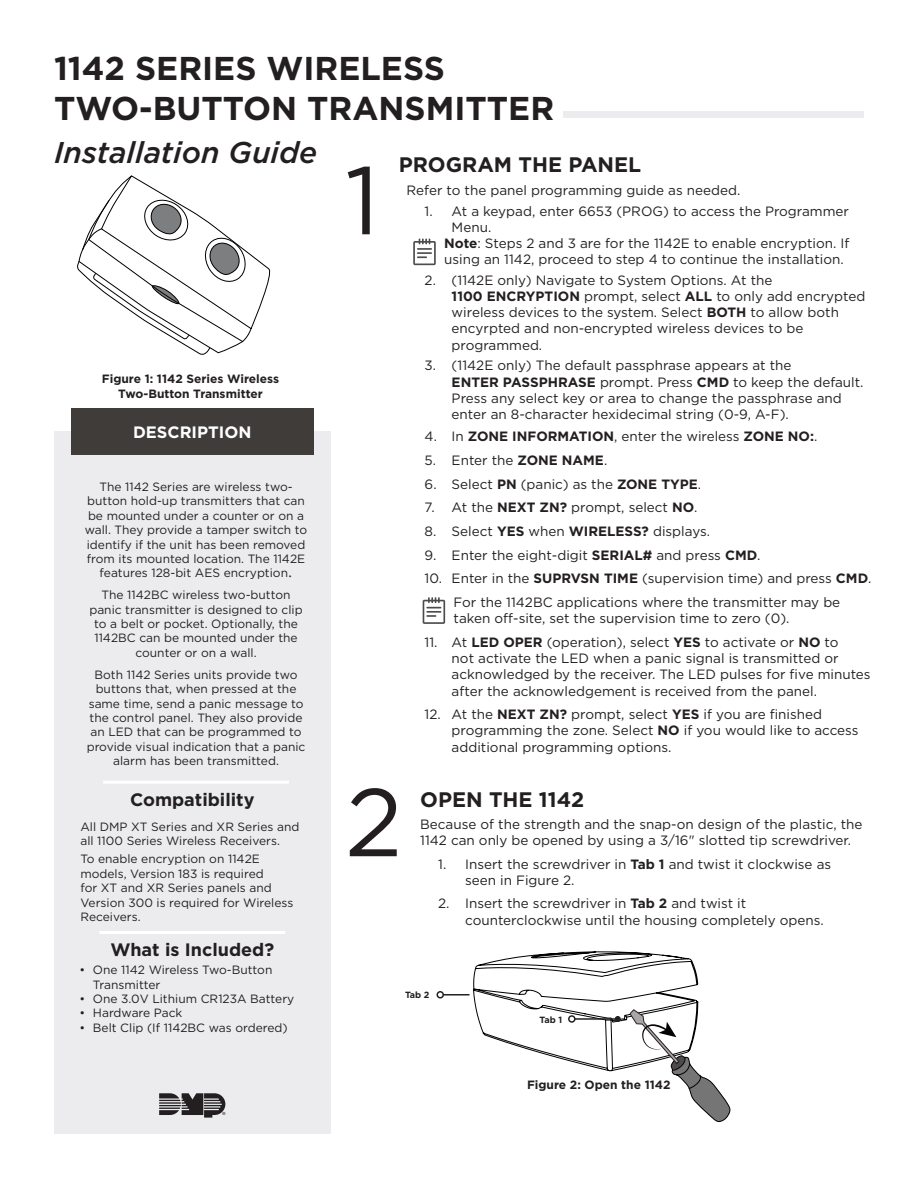
<style>
.page{position:relative;width:918px;height:1188px;background:#fff}
.page>*{position:absolute;margin:0;border:0;box-sizing:border-box;transform-origin:0 0}
.t1{font:96px "Gotham";color:#231f20}
.t2{font:700 33px/39.6px "Gotham";color:#231f20}
.t3{font:italic 500 30px "Gotham";color:#231f20}
.t4{font:700 21px "Gotham";color:#231f20}
.t5{font:700 18px "Gotham";color:#231f20}
.t6{font:700 16.5px "Gotham";color:#fff}
.Body_text{font:13.5px/16.2px "Gotham";color:#231f20}
.Heading_3{font:13.5px/16.2px "Gotham";color:#231f20}
.Body_text-2{font:12px/14.4px "Gotham";color:#231f20;text-align:center}
.t7{font:700 12px/14.4px "Gotham";color:#231f20;text-align:center}
.t8{font:700 9px "Gotham";letter-spacing:-.055em;color:#231f20}
.s1{font-weight:700}
.s2{font-family:"Trebuchet MS"}
</style>
<div class="page">
<div style="left:54px;top:431px;width:276px;height:703px;background:#ececee"></div>
<div style="left:71px;top:408px;width:243px;height:46px;background:#3f3c3a"></div>
<hr style="left:103px;top:781px;width:186px;height:3px;background:#fff">
<hr style="left:99px;top:931px;width:186px;height:3px;background:#fff">
<hr style="left:443px;top:994px;width:27px;height:2px;background:#231f20">
<div style="left:436px;top:991px;width:8px;height:8px;border:2px solid #231f20;border-radius:50%"></div>
<svg style="left:423px;top:597px;width:22px;height:27px"></svg>
<svg style="left:473px;top:951px;width:257px;height:171px"></svg>
<svg style="left:413px;top:239px;width:23px;height:26px"></svg>
<svg style="left:159px;top:1093px;width:66px;height:25px"></svg>
<div style="left:563px;top:111px;width:301px;height:6px;background:#ececee"></div>
<svg style="left:77px;top:175px;width:194px;height:180px"></svg>
<h2 class="t2" style="left:54px;top:49px;width:502px">1142 SERIES WIRELESS<br>TWO-BUTTON TRANSMITTER</h2>
<h3 class="t3" style="left:54px;top:133px;width:265px">Installation Guide</h3>
<p class="t4" style="left:399px;top:151px;width:244px">PROGRAM THE PANEL</p>
<p class="Body_text" style="left:407px;top:182px;width:335px">Refer to the panel programming guide as needed.</p>
<p class="Body_text" style="left:452px;top:202px;width:399px;text-indent:-27px">1. At a keypad, enter 6653 (PROG) to access the Programmer<br>Menu.</p>
<p class="Body_text" style="left:444px;top:235px;width:407px"><span class="s1">Note</span>: Steps 2 and 3 are for the 1142E to enable encryption. If using an 1142, proceed to step 4 to continue the installation.</p>
<p class="Body_text" style="left:452px;top:272px;width:415px;text-indent:-27px">2. (1142E only) Navigate to System Options. At the<br><span class="s1">1100 ENCRYPTION</span> prompt, select <span class="s1">ALL</span> to only add encrypted wireless devices to the system. Select <span class="s1">BOTH</span> to allow both encyrpted and non-encrypted wireless devices to be programmed.</p>
<p class="Body_text" style="left:452px;top:357px;width:413px;text-indent:-27px">3. (1142E only) The default passphrase appears at the<br><span class="s1">ENTER PASSPHRASE</span> prompt. Press <span class="s1">CMD</span> to keep the default.<br>Press any select key or area to change the passphrase and enter an 8‑character hexidecimal string (0‑9, A‑F).</p>
<p class="Body_text" style="left:425px;top:428px;width:394px">4. In <span class="s1">ZONE INFORMATION</span>, enter the wireless <span class="s1">ZONE NO:</span>.</p>
<p class="Body_text" style="left:425px;top:452px;width:184px">5. Enter the <span class="s1">ZONE NAME</span>.</p>
<p class="Body_text" style="left:425px;top:475px;width:278px">6. Select <span class="s1">PN</span> (panic) as the <span class="s1">ZONE TYPE</span>.</p>
<p class="Body_text" style="left:425px;top:499px;width:274px">7. At the <span class="s1">NEXT ZN?</span> prompt, select <span class="s1">NO</span>.</p>
<p class="Body_text" style="left:425px;top:523px;width:287px">8. Select <span class="s1">YES</span> when <span class="s1">WIRELESS?</span> displays.</p>
<p class="Body_text" style="left:425px;top:546px;width:337px">9. Enter the eight-digit <span class="s1">SERIAL#</span> and press <span class="s1">CMD</span>.</p>
<p class="Body_text" style="left:425px;top:570px;width:448px">10. Enter in the <span class="s1">SUPRVSN TIME</span> (supervision time) and press <span class="s1">CMD</span>.</p>
<p class="Heading_3" style="left:454px;top:594px;width:388px">For the 1142BC applications where the transmitter may be taken off-site, set the supervision time to zero (0).</p>
<p class="Body_text" style="left:452px;top:634px;width:420px;text-indent:-27px">11. At <span class="s1">LED OPER</span> (operation), select <span class="s1">YES</span> to activate or <span class="s1">NO</span> to<br>not activate the LED when a panic signal is transmitted or acknowledged by the receiver. The LED pulses for five minutes after the acknowledgement is received from the panel.</p>
<p class="Body_text" style="left:452px;top:706px;width:408px;text-indent:-27px">12. At the <span class="s1">NEXT ZN?</span> prompt, select <span class="s1">YES</span> if you are finished programming the zone. Select <span class="s1">NO</span> if you would like to access additional programming options.</p>
<p class="t1" style="left:345px;top:139px;width:36px">1</p>
<p class="t7" style="left:102px;top:372px;width:179px">Figure 1: 1142 Series Wireless<br>Two-Button Transmitter</p>
<p class="t6" style="left:133px;top:421px;width:120px">DESCRIPTION</p>
<p class="Body_text-2" style="left:85px;top:479px;width:224px">The 1142 Series are wireless two&shy;button hold-up transmitters that can be mounted under a counter or on a wall. They provide a tamper switch to identify if the unit has been removed from its mounted location. The 1142E features 128-bit AES encryption<span class="s2">.</span></p>
<p class="Body_text-2" style="left:89px;top:588px;width:215px">The 1142BC wireless two-button panic transmitter is designed to clip to a belt or pocket. Optionally, the<br>1142BC can be mounted under the counter or on a wall.</p>
<p class="Body_text-2" style="left:87px;top:667px;width:220px">Both 1142 Series units provide two buttons that, when pressed at the same time, send a panic message to the control panel. They also provide an LED that can be programmed to provide visual indication that a panic alarm has been transmitted.</p>
<p class="t5" style="left:130px;top:788px;width:126px">Compatibility</p>
<p class="Body_text-2" style="left:80px;top:819px;width:220px;text-align:left">All DMP XT Series and XR Series and all 1100 Series Wireless Receivers.</p>
<p class="Body_text-2" style="left:80px;top:852px;width:214px;text-align:left">To enable encryption on 1142E models, Version 183 is required<br>for XT and XR Series panels and<br>Version 300 is required for Wireless<br>Receivers.</p>
<p class="t5" style="left:110px;top:937px;width:165px">What is Included?</p>
<p class="Body_text-2" style="left:93px;top:963px;width:181px;text-align:left;text-indent:-14px">• One 1142 Wireless Two-Button<br>Transmitter</p>
<p class="Body_text-2" style="left:79px;top:991px;width:216px">• One 3.0V Lithium CR123A Battery</p>
<p class="Body_text-2" style="left:79px;top:1006px;width:105px">• Hardware Pack</p>
<p class="Body_text-2" style="left:79px;top:1020px;width:210px">• Belt Clip (If 1142BC was ordered)</p>
<p class="t1" style="left:345px;top:761px;width:59px">2</p>
<p class="t4" style="left:420px;top:786px;width:166px">OPEN THE 1142</p>
<p class="Body_text" style="left:420px;top:815px;width:444px">Because of the strength and the snap-on design of the plastic, the<br>1142 can only be opened by using a 3/16" slotted tip screwdriver.</p>
<p class="Body_text" style="left:465px;top:855px;width:368px;text-indent:-27px">1. Insert the screwdriver in <span class="s1">Tab 1</span> and twist it clockwise as seen in Figure 2.</p>
<p class="Body_text" style="left:465px;top:895px;width:360px;text-indent:-27px">2. Insert the screwdriver in <span class="s1">Tab 2</span> and twist it counterclockwise until the housing completely opens.</p>
<p class="t8" style="left:405px;top:989px;width:26px">Tab 2</p>
<p class="t8" style="left:539px;top:1013px;width:24px">Tab 1</p>
<p class="t7" style="left:527px;top:1078px;width:145px">Figure 2: Open the 1142</p>
</div>
